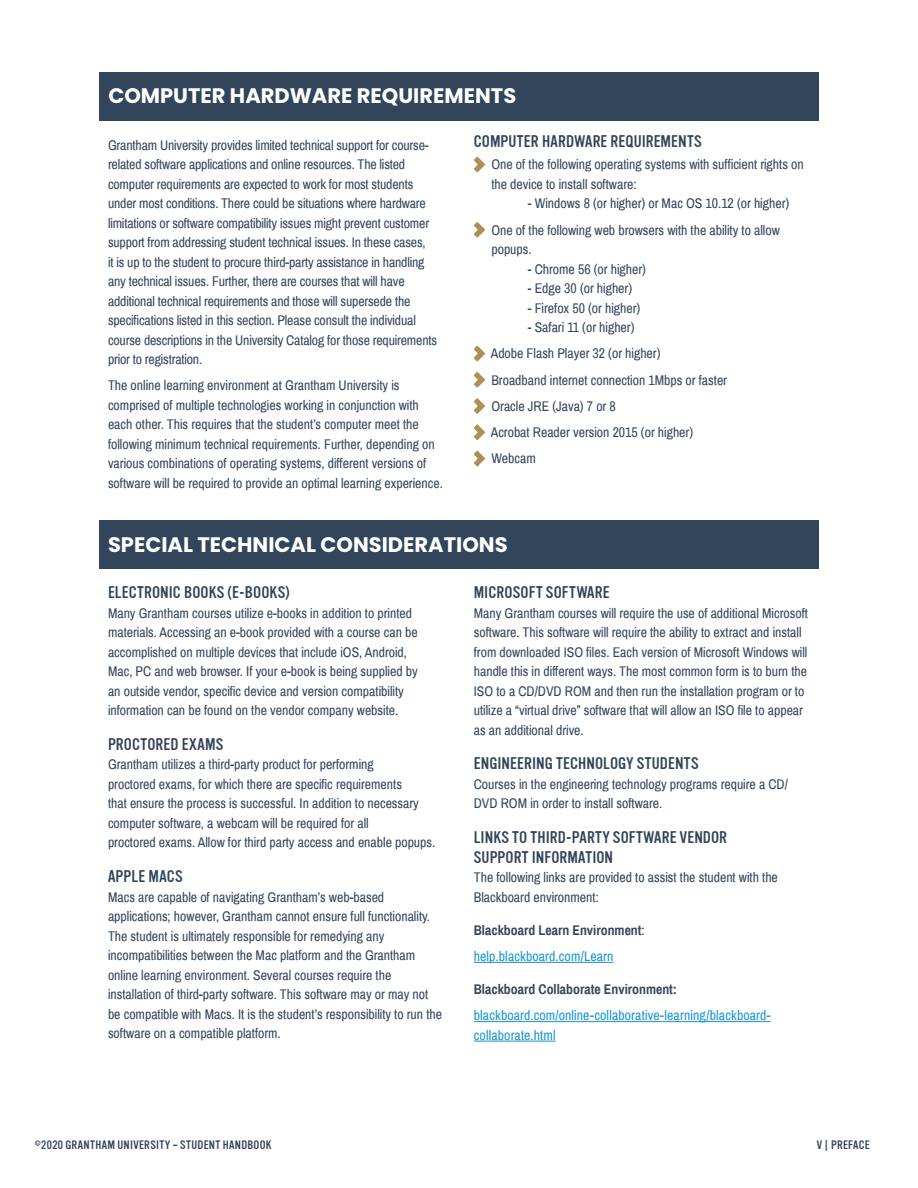
<style>
.page{position:relative;width:918px;height:1188px;background:#fff}
.page>*{position:absolute;margin:0;border:0;box-sizing:border-box;transform-origin:0 0}
.t1{font:700 21px "Poppins";color:#fff}
.t2{font:16.5px/19.8px "Vinyl";letter-spacing:.01em;color:#33455a}
.t3{font:15px/19.5px "Pragati Narrow";color:#33455a}
.t4{font:700 15px/26.2px "Pragati Narrow";color:#33455a}
.t5{font:15px/19.5px "Pragati Narrow";letter-spacing:.01em;color:#1794d3}
.t6{font:12px "Vinyl";letter-spacing:.03em;color:#33455a}
.s1{font-weight:400}
.s2{font-weight:400;color:#1794d3}
</style>
<div class="page">
<hr style="left:474px;top:962px;width:140px;height:1px;background:#1794d3">
<hr style="left:474px;top:1021px;width:297px;height:1px;background:#1794d3">
<hr style="left:474px;top:1041px;width:82px;height:1px;background:#1794d3">
<div style="left:99px;top:520px;width:720px;height:49px;background:#33455a"></div>
<svg style="left:474px;top:157px;width:11px;height:15px"></svg>
<svg style="left:474px;top:222px;width:11px;height:16px"></svg>
<svg style="left:474px;top:346px;width:11px;height:15px"></svg>
<svg style="left:474px;top:372px;width:11px;height:16px"></svg>
<svg style="left:474px;top:398px;width:11px;height:16px"></svg>
<svg style="left:474px;top:424px;width:11px;height:16px"></svg>
<svg style="left:474px;top:451px;width:11px;height:15px"></svg>
<div style="left:99px;top:72px;width:720px;height:49px;background:#33455a"></div>
<h1 class="t1" style="left:108px;top:84px;width:409px">COMPUTER HARDWARE REQUIREMENTS</h1>
<p class="t3" style="left:108px;top:135px;width:331px">Grantham University provides limited technical support for course&shy;related software applications and online resources. The listed computer requirements are expected to work for most students under most conditions. There could be situations where hardware limitations or software compatibility issues might prevent customer support from addressing student technical issues. In these cases,<br>it is up to the student to procure third-party assistance in handling any technical issues. Further, there are courses that will have additional technical requirements and those will supersede the specifications listed in this section. Please consult the individual course descriptions in the University Catalog for those requirements prior to registration.</p>
<p class="t3" style="left:108px;top:375px;width:336px">The online learning environment at Grantham University is comprised of multiple technologies working in conjunction with each other. This requires that the student’s computer meet the following minimum technical requirements. Further, depending on various combinations of operating systems, different versions of software will be required to provide an optimal learning experience.</p>
<p class="t2" style="left:474px;top:132px;width:230px">COMPUTER HARDWARE REQUIREMENTS</p>
<p class="t3" style="left:491px;top:154px;width:314px">One of the following operating systems with sufficient rights on the device to install software:</p>
<p class="t3" style="left:491px;top:190px;width:299px;line-height:26.2px;text-indent:36px">- Windows 8 (or higher) or Mac OS 10.12 (or higher)<br>One of the following web browsers with the ability to allow</p>
<p class="t3" style="left:491px;top:239px;width:42px">popups.</p>
<p class="t3" style="left:528px;top:259px;width:120px">- Chrome 56 (or higher)</p>
<p class="t3" style="left:528px;top:278px;width:106px">- Edge 30 (or higher)</p>
<p class="t3" style="left:528px;top:298px;width:114px">- Firefox 50 (or higher)</p>
<p class="t3" style="left:491px;top:314px;width:238px;line-height:26.2px;text-indent:37px">- Safari 11 (or higher)<br>Adobe Flash Player 32 (or higher)<br>Broadband internet connection 1Mbps or faster<br>Oracle JRE (Java) 7 or 8<br>Acrobat Reader version 2015 (or higher)<br>Webcam</p>
<h1 class="t1" style="left:108px;top:532px;width:401px">SPECIAL TECHNICAL CONSIDERATIONS</h1>
<p class="t2" style="left:108px;top:583px;width:183px">ELECTRONIC BOOKS (E-BOOKS)</p>
<p class="t3" style="left:108px;top:603px;width:311px">Many Grantham courses utilize e-books in addition to printed materials. Accessing an e-book provided with a course can be accomplished on multiple devices that include iOS, Android, Mac, PC and web browser. If your e-book is being supplied by an outside vendor, specific device and version compatibility information can be found on the vendor company website.</p>
<p class="t2" style="left:108px;top:735px;width:117px">PROCTORED EXAMS</p>
<p class="t3" style="left:108px;top:754px;width:329px">Grantham utilizes a third-party product for performing<br>proctored exams, for which there are specific requirements<br>that ensure the process is successful. In addition to necessary computer software, a webcam will be required for all<br>proctored exams. Allow for third party access and enable popups.</p>
<p class="t2" style="left:108px;top:867px;width:76px">APPLE MACS</p>
<p class="t3" style="left:108px;top:887px;width:336px">Macs are capable of navigating Grantham’s web-based applications; however, Grantham cannot ensure full functionality.<br>The student is ultimately responsible for remedying any incompatibilities between the Mac platform and the Grantham online learning environment. Several courses require the installation of third-party software. This software may or may not be compatible with Macs. It is the student’s responsibility to run the software on a compatible platform.</p>
<p class="t2" style="left:474px;top:583px;width:137px">MICROSOFT SOFTWARE</p>
<p class="t3" style="left:474px;top:603px;width:336px">Many Grantham courses will require the use of additional Microsoft software. This software will require the ability to extract and install from downloaded ISO files. Each version of Microsoft Windows will handle this in different ways. The most common form is to burn the ISO to a CD/DVD ROM and then run the installation program or to utilize a “virtual drive” software that will allow an ISO file to appear as an additional drive.</p>
<p class="t2" style="left:474px;top:754px;width:226px">ENGINEERING TECHNOLOGY STUDENTS</p>
<p class="t3" style="left:474px;top:774px;width:316px">Courses in the engineering technology programs require a CD/<br>DVD ROM in order to install software.</p>
<p class="t2" style="left:474px;top:828px;width:255px">LINKS TO THIRD-PARTY SOFTWARE VENDOR<br>SUPPORT INFORMATION</p>
<p class="t3" style="left:474px;top:868px;width:306px">The following links are provided to assist the student with the<br>Blackboard environment:</p>
<p class="t4" style="left:474px;top:917px;width:172px">Blackboard Learn Environment<span class="s1">: </span><span class="s2">help.blackboard.com/Learn</span></p>
<p class="t4" style="left:474px;top:976px;width:205px">Blackboard Collaborate Environment:</p>
<p class="t5" style="left:474px;top:1006px;width:298px">blackboard.com/online-collaborative-learning/blackboard&shy;collaborate.html</p>
<p class="t6" style="left:34px;top:1139px;width:239px">©2020 GRANTHAM UNIVERSITY – STUDENT HANDBOOK</p>
<p class="t6" style="left:817px;top:1139px;width:55px">v | PREFACE</p>
</div>
